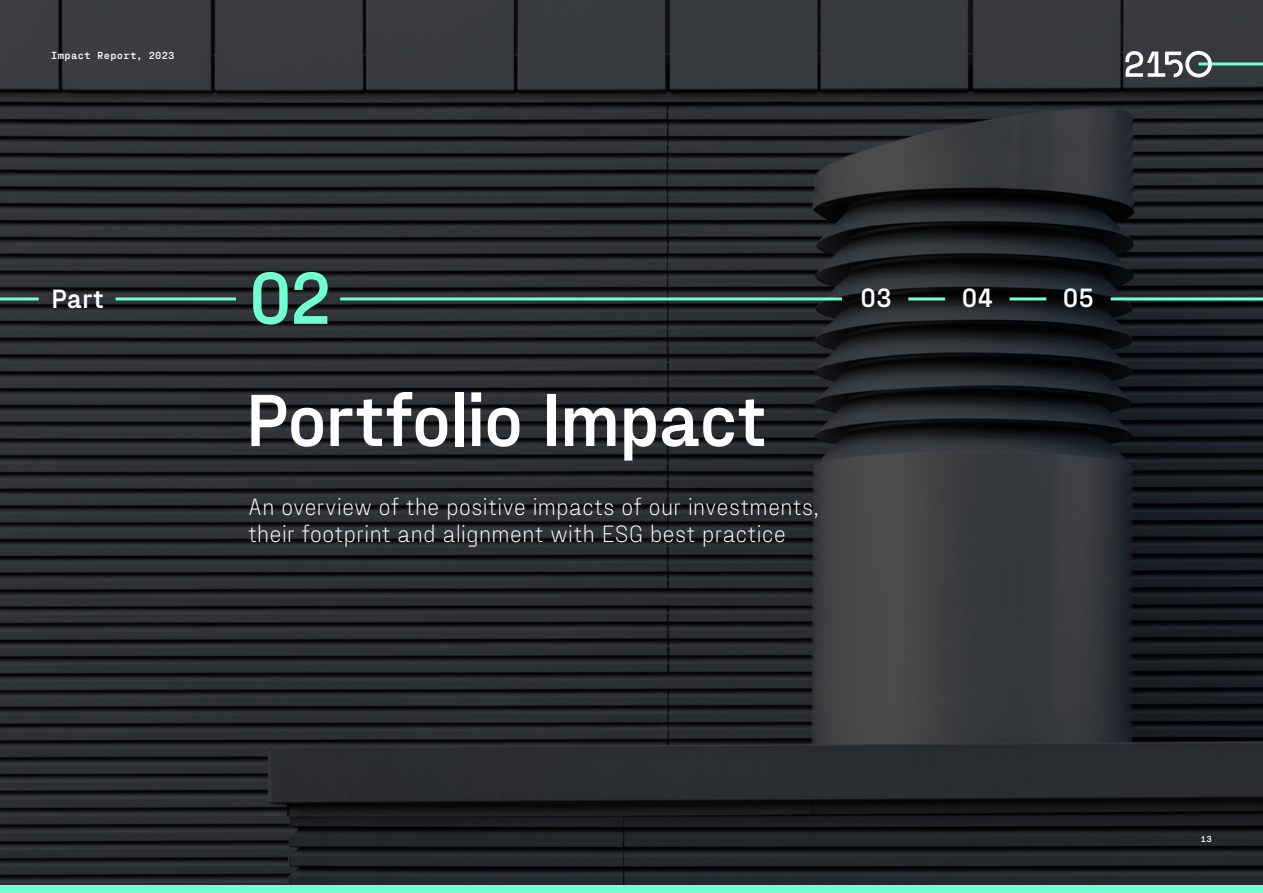
<style>
.page{position:relative;width:1263px;height:893px;background:#fff}
.page>*{position:absolute;margin:0;border:0;box-sizing:border-box;transform-origin:0 0}
.t1{font:700 75px "Fraktion Sans";letter-spacing:-.025em;color:#fff}
.t2{font:700 75px "Fraktion Sans";color:#72ffd1}
.t3{font:700 27px "Fraktion Sans";letter-spacing:.005em;color:#fff}
.t4{font:300 24px/27px "Fraktion Sans";letter-spacing:-.005em;color:#fff}
.t5{font:700 10.5px "Fraktion Mono";letter-spacing:.03em;color:#fff}
.t6{font:700 9px "Fraktion Mono";color:#fff}
</style>
<div class="page">
<img style="left:0;top:0;width:1263px;height:885px">
<hr style="left:1198px;top:62px;width:65px;height:3px;background:#72ffd1">
<svg style="left:1125px;top:51px;width:87px;height:26px"></svg>
<div style="left:0;top:885px;width:1263px;height:8px;background:#72ffd1"></div>
<hr style="left:0;top:297px;width:39px;height:3px;background:#72ffd1">
<hr style="left:116px;top:297px;width:120px;height:3px;background:#72ffd1">
<hr style="left:340px;top:297px;width:502px;height:3px;background:#72ffd1">
<hr style="left:908px;top:297px;width:37px;height:3px;background:#72ffd1">
<hr style="left:1009px;top:297px;width:37px;height:3px;background:#72ffd1">
<hr style="left:1111px;top:297px;width:152px;height:3px;background:#72ffd1">
<p class="t5" style="left:51px;top:46px;width:125px">Impact Report, 2023</p>
<p class="t3" style="left:51px;top:276px;width:55px">Part</p>
<h1 class="t2" style="left:249px;top:237px;width:85px">02</h1>
<h1 class="t1" style="left:245px;top:359px;width:524px">Portfolio Impact</h1>
<p class="t4" style="left:248px;top:491px;width:572px">An overview of the positive impacts of our investments, their footprint and alignment with ESG best practice</p>
<p class="t3" style="left:860px;top:276px;width:33px">03</p>
<p class="t3" style="left:962px;top:276px;width:33px">04</p>
<p class="t3" style="left:1063px;top:276px;width:33px">05</p>
<p class="t6" style="left:1201px;top:831px;width:12px">13</p>
</div>
